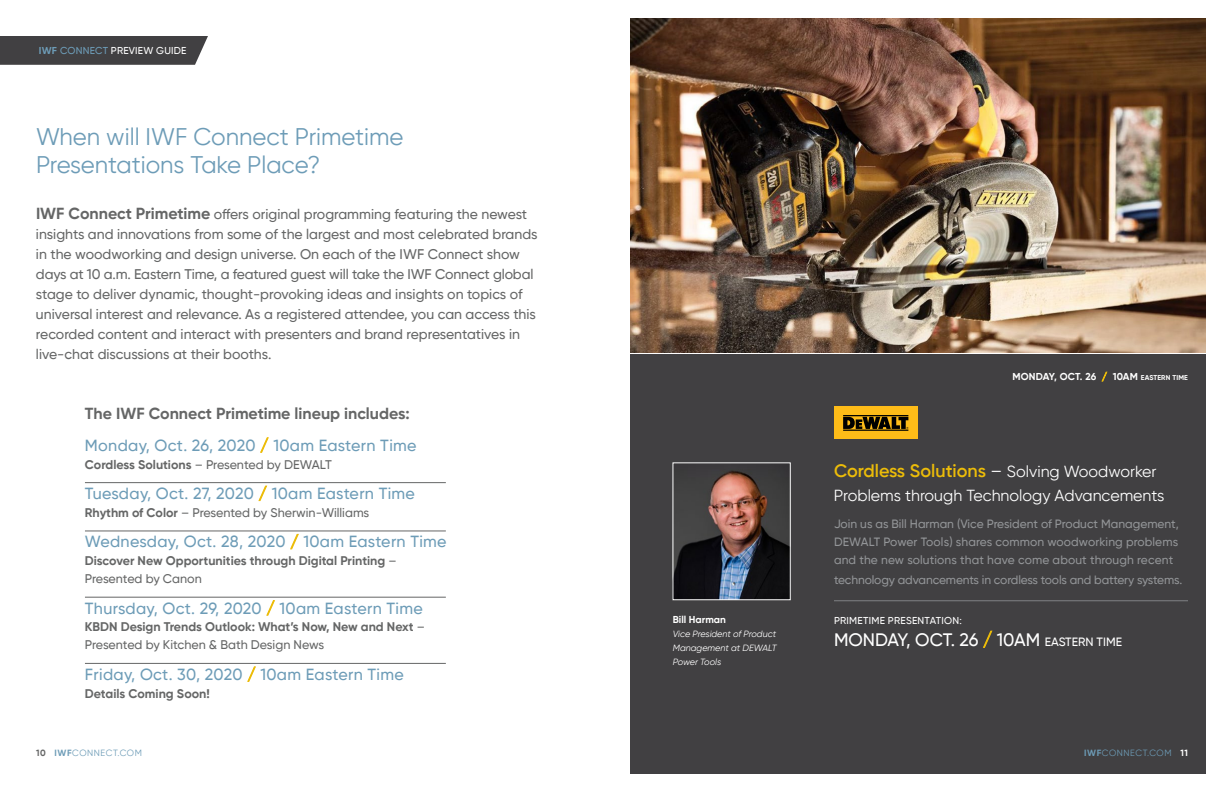
<style>
.page{position:relative;width:1224px;height:792px;background:#fff}
.page>*{position:absolute;margin:0;border:0;box-sizing:border-box;transform-origin:0 0}
.t1{font:24px/28.8px "Gilroy";color:#6d9cb7}
.t2{font:600 18px "Gilroy";color:#ecbc09}
.t3{font:500 18px "Gilroy";color:#fff}
.t4{font:500 16.1px "Gilroy";letter-spacing:.02em;color:#6d9cb7}
.t5{font:16px "Gilroy";color:#fff}
.t6{font:700 16px "Gilroy";color:#656666}
.t7{font:500 14px/20px "Gilroy";color:#656666}
.t8{font:700 12.5px/17.9px "Gilroy";color:#656666}
.t9{font:500 12.5px "Gilroy";color:#656666}
.t10{font:500 12px/18px "Gilroy";letter-spacing:-.01em;color:#939598;text-align:justify}
.t11{font:500 10px "Gilroy";letter-spacing:.02em;color:#fff}
.t12{font:700 10px "Gilroy";letter-spacing:.02em;color:#fff}
.t13{font:700 10px "Gilroy";color:#fff}
.t14{font:italic 9px/14px "Gilroy";color:#fff;text-align:justify}
.t15{font:9px "Gilroy";letter-spacing:.06em;color:#6d9cb7}
.s1{font-weight:700;color:#6d9cb7}
.s2{color:#6d9cb7}
.s3{font-weight:700;font-size:16px}
.s4{font-weight:700;color:#ecbc09}
.s5{font-weight:700}
.s6{font-weight:500}
.s7{color:#ecbc09}
.s8{font-size:7px}
.s9{font-weight:400;color:#fff}
.s10{font-weight:400;font-size:16px;color:#fff}
.s11{font-size:12px}
.s12{font-weight:700;color:#656666}
.s13{font-weight:700;color:#fff}
</style>
<div class="page">
<div style="left:630px;top:355px;width:576px;height:419px;background:#414042"></div>
<div style="left:0;top:36px;width:208px;height:29px;background:#414042"></div>
<hr style="left:85px;top:482px;width:361px;height:1px;background:#656666">
<hr style="left:85px;top:531px;width:361px;height:1px;background:#656666">
<hr style="left:85px;top:597px;width:361px;height:1px;background:#656666">
<hr style="left:85px;top:663px;width:361px;height:1px;background:#656666">
<img style="left:630px;top:18px;width:576px;height:335px">
<hr style="left:834px;top:601px;width:354px;height:1px;background:#808285">
<div style="left:834px;top:407px;width:84px;height:32px;background:#febc18"></div>
<svg style="left:843px;top:415px;width:65px;height:16px"></svg>
<img style="left:675px;top:465px;width:114px;height:133px">
<div style="left:673px;top:463px;width:118px;height:137px;border:1px solid #fff"></div>
<p class="t11" style="left:39px;top:44px;width:149px"><span class="s1">IWF</span> <span class="s2">CONNECT</span> PREVIEW GUIDE</p>
<h1 class="t1" style="left:36px;top:122px;width:369px">When will IWF Connect Primetime<br>Presentations Take Place?</h1>
<p class="t7" style="left:36px;top:204px;width:503px"><span class="s3">IWF Connect Primetime</span> offers original programming featuring the newest insights and innovations from some of the largest and most celebrated brands in the woodworking and design universe. On each of the IWF Connect show days at 10 a.m. Eastern Time, a featured guest will take the IWF Connect global stage to deliver dynamic, thought-provoking ideas and insights on topics of universal interest and relevance. As a registered attendee, you can access this recorded content and interact with presenters and brand representatives in live-chat discussions at their booths.</p>
<p class="t6" style="left:85px;top:404px;width:326px">The IWF Connect Primetime lineup includes:</p>
<p class="t4" style="left:85px;top:435px;width:333px">Monday, Oct. 26, 2020 <span class="s4">/</span> 10am Eastern Time</p>
<p class="t9" style="left:85px;top:456px;width:248px"><span class="s5">Cordless Solutions</span> – Presented by DEWALT</p>
<p class="t4" style="left:85px;top:483px;width:332px">Tuesday, Oct. 27, 2020 <span class="s4">/</span> 10am Eastern Time</p>
<p class="t9" style="left:85px;top:505px;width:286px"><span class="s5">Rhythm of Color</span> – Presented by Sherwin-Williams</p>
<p class="t4" style="left:85px;top:532px;width:363px">Wednesday, Oct. 28, 2020 <span class="s4">/</span> 10am Eastern Time</p>
<p class="t8" style="left:85px;top:552px;width:313px">Discover New Opportunities through Digital Printing <span class="s6">–<br>Presented by Canon</span></p>
<p class="t4" style="left:85px;top:598px;width:339px">Thursday, Oct. 29, 2020 <span class="s4">/</span> 10am Eastern Time</p>
<p class="t8" style="left:85px;top:618px;width:342px">KBDN Design Trends Outlook: What’s Now, New and Next <span class="s6">–<br>Presented by Kitchen &amp; Bath Design News</span></p>
<p class="t4" style="left:85px;top:664px;width:320px">Friday, Oct. 30, 2020 <span class="s4">/</span> 10am Eastern Time</p>
<p class="t8" style="left:85px;top:684px;width:126px">Details Coming Soon!</p>
<p class="t13" style="left:673px;top:613px;width:54px">Bill Harman</p>
<p class="t14" style="left:673px;top:626px;width:105px">Vice President of Product Management at DEWALT Power Tools</p>
<p class="t12" style="left:1012px;top:370px;width:177px">MONDAY, OCT. 26 <span class="s7">/</span> 10AM <span class="s8">EASTERN TIME</span></p>
<p class="t2" style="left:834px;top:459px;width:324px">Cordless Solutions <span class="s9">–</span> <span class="s10">Solving Woodworker</span></p>
<p class="t5" style="left:834px;top:485px;width:332px">Problems through Technology Advancements</p>
<p class="t10" style="left:834px;top:514px;width:346px">Join us as Bill Harman (Vice President of Product Management, DEWALT Power Tools) shares common woodworking problems and the new solutions that have come about through recent</p>
<p class="t10" style="left:834px;top:570px;width:350px">technology advancements in cordless tools and battery systems.</p>
<p class="t11" style="left:834px;top:614px;width:129px">PRIMETIME PRESENTATION:</p>
<p class="t3" style="left:834px;top:628px;width:290px">MONDAY, OCT. 26 <span class="s7">/</span> 10AM <span class="s11">EASTERN TIME</span></p>
<p class="t15" style="left:36px;top:747px;width:107px"><span class="s12">10</span> <span class="s5">IWF</span>CONNECT.COM</p>
<p class="t15" style="left:1084px;top:747px;width:105px"><span class="s5">IWF</span>CONNECT.COM <span class="s13">11</span></p>
</div>
